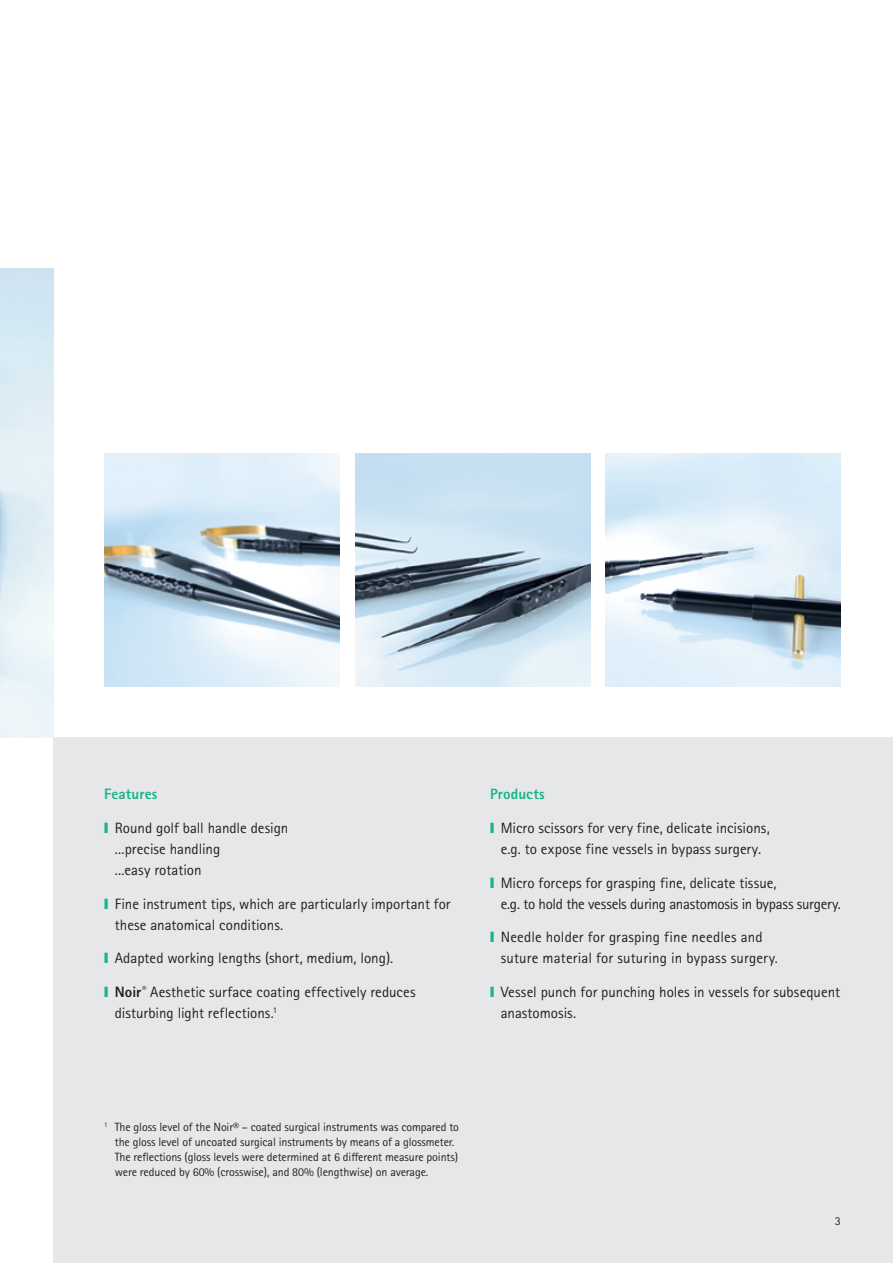
<style>
.page{position:relative;width:893px;height:1263px;background:#fff}
.page>*{position:absolute;margin:0;border:0;box-sizing:border-box;transform-origin:0 0}
.t1{font:15px/21px "Rotis Sans Serif Pro";color:#231f20}
.t2{font:800 15px "Rotis Sans Serif Pro";letter-spacing:.01em;color:#16b484}
.t3{font:12px/15px "Rotis Sans Serif Pro";letter-spacing:-.01em;color:#231f20}
.s1{color:#16b484}
.s2{font-weight:800}
</style>
<div class="page">
<div style="left:53px;top:738px;width:840px;height:525px;background:#e6e7e9"></div>
<img style="left:606px;top:454px;width:235px;height:233px">
<img style="left:355px;top:454px;width:235px;height:233px">
<img style="left:104px;top:454px;width:235px;height:233px">
<p class="t2" style="left:104px;top:784px;width:55px">Features</p>
<p class="t1" style="left:115px;top:817px;width:175px;text-indent:-11px"><span class="s1">❙</span> Round golf ball handle design ...precise handling<br>...easy rotation</p>
<p class="t1" style="left:115px;top:893px;width:337px;text-indent:-11px"><span class="s1">❙</span> Fine instrument tips, which are particularly important for these anatomical conditions.</p>
<p class="t1" style="left:104px;top:948px;width:291px"><span class="s1">❙</span> Adapted working lengths (short, medium, long).</p>
<p class="t1" style="left:115px;top:982px;width:302px;text-indent:-11px"><span class="s1">❙</span> <span class="s2">Noir</span><sup>®</sup> Aesthetic surface coating effectively reduces disturbing light reflections.<sup>1</sup></p>
<p class="t2" style="left:490px;top:784px;width:56px">Products</p>
<p class="t1" style="left:490px;top:817px;width:281px;text-align:center"><span class="s1">❙</span> Micro scissors for very fine, delicate incisions, e.g. to expose fine vessels in bypass surgery.</p>
<p class="t1" style="left:501px;top:872px;width:342px;text-indent:-11px"><span class="s1">❙</span> Micro forceps for grasping fine, delicate tissue,<br>e.g. to hold the vessels during anastomosis in bypass surgery.</p>
<p class="t1" style="left:501px;top:927px;width:279px;text-indent:-11px"><span class="s1">❙</span> Needle holder for grasping fine needles and suture material for suturing in bypass surgery.</p>
<p class="t1" style="left:501px;top:982px;width:341px;text-indent:-11px"><span class="s1">❙</span> Vessel punch for punching holes in vessels for subsequent anastomosis.</p>
<p class="t3" style="left:115px;top:1119px;width:346px;text-indent:-11px"><sup>1</sup> The gloss level of the Noir® – coated surgical instruments was compared to the gloss level of uncoated surgical instruments by means of a glossmeter.<br>The reflections (gloss levels were determined at 6 different measure points) were reduced by 60% (crosswise), and 80% (lengthwise) on average.</p>
<p class="t3" style="left:835px;top:1213px;width:7px">3</p>
</div>
